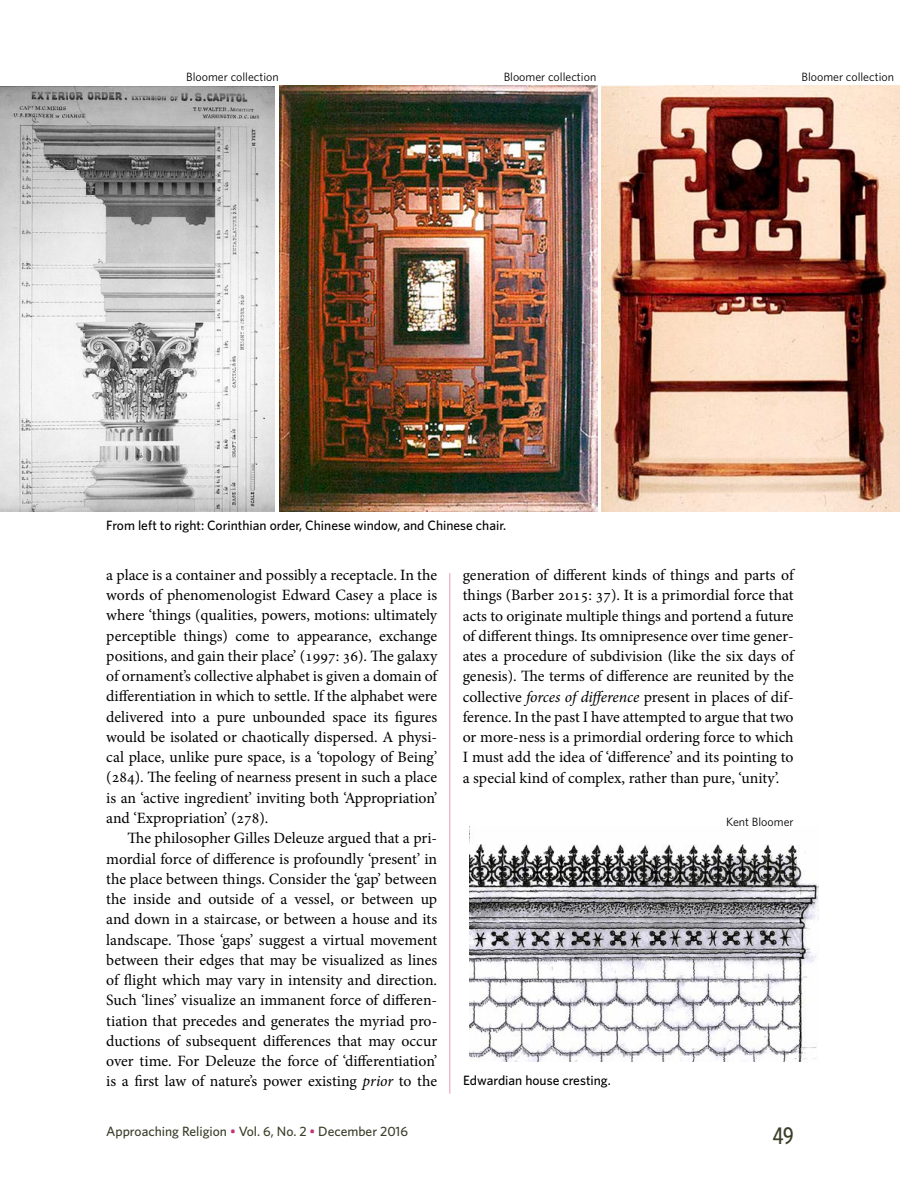
<style>
.page{position:relative;width:900px;height:1200px;background:#fff}
.page>*{position:absolute;margin:0;border:0;box-sizing:border-box;transform-origin:0 0}
.t1{font:500 24px "Whitney Condensed";color:#393e29}
.t2{font:15.75px/20.2px "Minion Pro";color:#000;text-align:justify}
.t3{font:500 13.5px "Whitney";color:#000}
.t4{font:500 13.5px "Whitney";color:#393e29}
.t5{font:12px "Whitney";color:#000}
.s1{font-style:italic}
.s2{color:#c23272}
</style>
<div class="page">
<hr style="left:450px;top:573px;width:1px;height:521px;background:#e69cba">
<img style="left:0;top:86px;width:275px;height:426px">
<img style="left:280px;top:85px;width:317px;height:426px">
<img style="left:602px;top:86px;width:298px;height:426px">
<img style="left:470px;top:844px;width:349px;height:218px">
<p class="t5" style="left:186px;top:69px;width:94px">Bloomer collection</p>
<p class="t5" style="left:504px;top:69px;width:94px">Bloomer collection</p>
<p class="t5" style="left:801px;top:69px;width:94px">Bloomer collection</p>
<p class="t3" style="left:106px;top:517px;width:401px">From left to right: Corinthian order, Chinese window, and Chinese chair.</p>
<p class="t2" style="left:106px;top:565px;width:332px">a place is a container and possibly a receptacle. In the words of phenomenologist Edward Casey a place is where ‘things (qualities, powers, motions: ultimately perceptible things) come to appearance, exchange positions, and gain their place’ (1997: 36). The galaxy of ornament’s collective alphabet is given a domain of differentiation in which to settle. If the alphabet were delivered into a pure unbounded space its figures would be isolated or chaotically dispersed. A physi&shy;cal place, unlike pure space, is a ‘topology of Being’ (284). The feeling of nearness present in such a place is an ‘active ingredient’ inviting both ‘Appropriation’ and ‘Expropriation’ (278).</p>
<p class="t2" style="left:106px;top:828px;width:332px;text-indent:21px">The philosopher Gilles Deleuze argued that a pri&shy;mordial force of difference is profoundly ‘present’ in the place between things. Consider the ‘gap’ between the inside and outside of a vessel, or between up and down in a staircase, or between a house and its landscape. Those ‘gaps’ suggest a virtual movement between their edges that may be visualized as lines of flight which may vary in intensity and direction.<br>Such ‘lines’ visualize an immanent force of differen&shy;tiation that precedes and generates the myriad pro&shy;ductions of subsequent differences that may occur over time. For Deleuze the force of ‘differentiation’ is a first law of nature’s power existing <span class="s1">prior</span> to the</p>
<p class="t4" style="left:106px;top:1123px;width:303px">Approaching Religion <span class="s2">•</span> Vol. 6, No. 2 <span class="s2">•</span> December 2016</p>
<p class="t2" style="left:463px;top:565px;width:332px">generation of different kinds of things and parts of things (Barber 2015: 37). It is a primordial force that acts to originate multiple things and portend a future of different things. Its omnipresence over time gener&shy;ates a procedure of subdivision (like the six days of genesis). The terms of difference are reunited by the collective <span class="s1">forces of difference</span> present in places of dif&shy;ference. In the past I have attempted to argue that two or more-ness is a primordial ordering force to which I must add the idea of ‘difference’ and its pointing to a special kind of complex, rather than pure, ‘unity’.</p>
<p class="t3" style="left:463px;top:1072px;width:149px">Edwardian house cresting.</p>
<p class="t5" style="left:726px;top:815px;width:69px">Kent Bloomer</p>
<h1 class="t1" style="left:773px;top:1121px;width:22px">49</h1>
</div>
